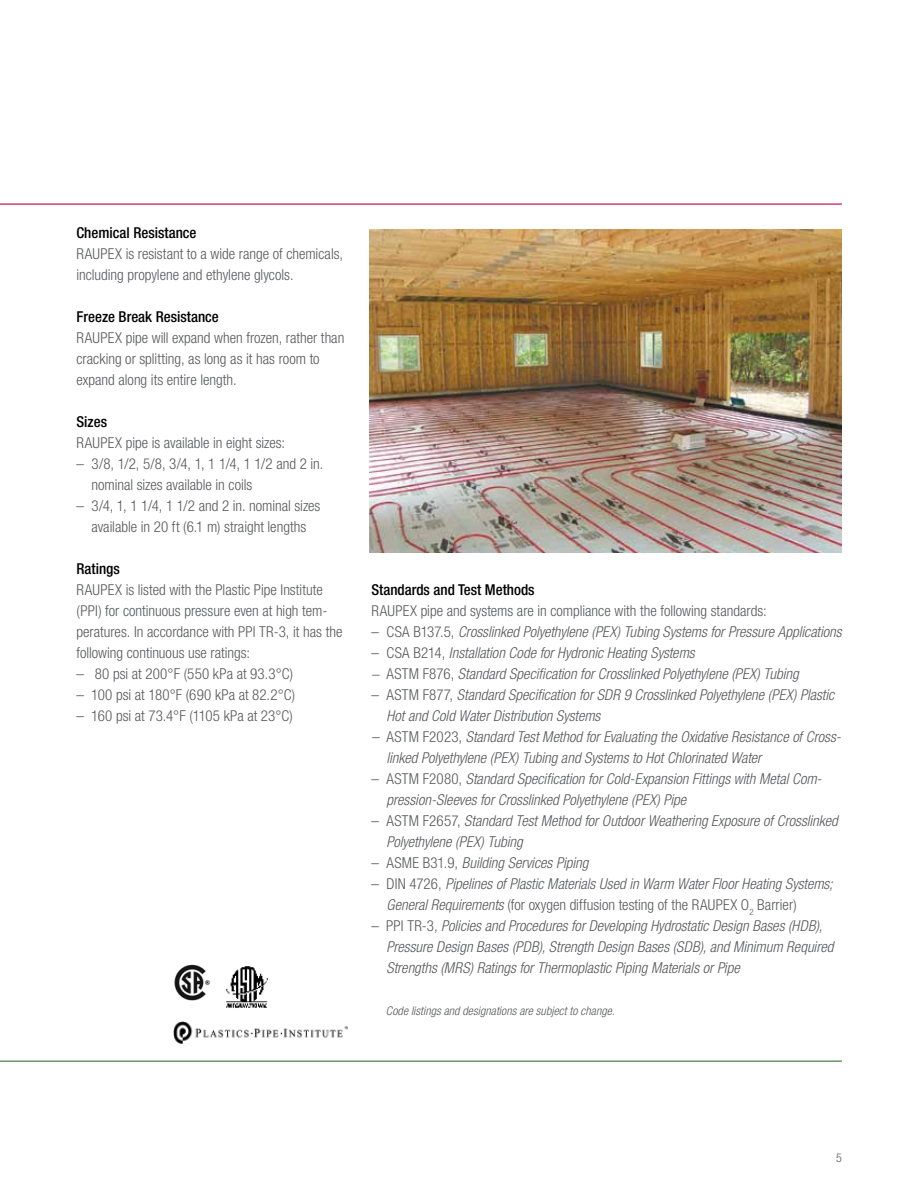
<style>
.page{position:relative;width:918px;height:1188px;background:#fff}
.page>*{position:absolute;margin:0;border:0;box-sizing:border-box;transform-origin:0 0}
.t1{font:italic 300 condensed 15px/21px "Helvetica Neue LT Com";color:#58595b}
.t2{font:300 condensed 15px/21px "Helvetica Neue LT Com";color:#58595b}
.t3{font:500 condensed 15px "Helvetica Neue LT Com";color:#000}
.t4{font:italic 300 condensed 12px "Helvetica Neue LT Com";letter-spacing:.005em;color:#58595b}
.t5{font:300 condensed 12px "Helvetica Neue LT Com";color:#58595b}
.s1{font-style:normal}
</style>
<div class="page">
<hr style="left:0;top:203px;width:842px;height:2px;background:#d13f76">
<hr style="left:0;top:1060px;width:842px;height:2px;background:#699667">
<img style="left:370px;top:230px;width:471px;height:323px">
<img style="left:226px;top:966px;width:42px;height:42px">
<img style="left:174px;top:964px;width:37px;height:37px">
<img style="left:173px;top:1021px;width:175px;height:22px">
<p class="t3" style="left:77px;top:224px;width:121px">Chemical Resistance</p>
<p class="t2" style="left:77px;top:243px;width:268px">RAUPEX is resistant to a wide range of chemicals, including propylene and ethylene glycols.</p>
<p class="t3" style="left:77px;top:308px;width:144px">Freeze Break Resistance</p>
<p class="t2" style="left:77px;top:327px;width:269px">RAUPEX pipe will expand when frozen, rather than cracking or splitting, as long as it has room to expand along its entire length.</p>
<p class="t3" style="left:77px;top:413px;width:32px">Sizes</p>
<p class="t2" style="left:77px;top:432px;width:210px">RAUPEX pipe is available in eight sizes:</p>
<p class="t2" style="left:92px;top:453px;width:233px;text-indent:-15px">– 3/8, 1/2, 5/8, 3/4, 1, 1 1/4, 1 1/2 and 2 in. nominal sizes available in coils</p>
<p class="t2" style="left:77px;top:495px;width:245px;text-align:center">– 3/4, 1, 1 1/4, 1 1/2 and 2 in. nominal sizes available in 20 ft (6.1 m) straight lengths</p>
<p class="t3" style="left:77px;top:560px;width:45px">Ratings</p>
<p class="t2" style="left:77px;top:579px;width:267px">RAUPEX is listed with the Plastic Pipe Institute (PPI) for continuous pressure even at high tem&shy;peratures. In accordance with PPI TR-3, it has the following continuous use ratings:</p>
<p class="t2" style="left:77px;top:663px;width:218px">– 80 psi at 200°F (550 kPa at 93.3°C)</p>
<p class="t2" style="left:77px;top:684px;width:220px">– 100 psi at 180°F (690 kPa at 82.2°C)</p>
<p class="t2" style="left:77px;top:705px;width:218px">– 160 psi at 73.4°F (1105 kPa at 23°C)</p>
<p class="t3" style="left:372px;top:581px;width:165px">Standards and Test Methods</p>
<p class="t2" style="left:372px;top:600px;width:397px">RAUPEX pipe and systems are in compliance with the following standards:</p>
<p class="t1" style="left:372px;top:621px;width:472px"><span class="s1">– CSA B137.5,</span> Crosslinked Polyethylene (PEX) Tubing Systems for Pressure Applications</p>
<p class="t1" style="left:372px;top:642px;width:429px"><span class="s1">– CSA B214,</span> Installation Code for Hydronic Heating Systems<br><span class="s1">− ASTM F876,</span> Standard Specification for Crosslinked Polyethylene (PEX) Tubing</p>
<p class="t1" style="left:387px;top:684px;width:449px;text-indent:-15px"><span class="s1">– ASTM F877,</span> Standard Specification for SDR 9 Crosslinked Polyethylene (PEX) Plastic<br>Hot and Cold Water Distribution Systems</p>
<p class="t1" style="left:387px;top:726px;width:456px;text-indent:-15px">– <span class="s1">ASTM F2023,</span> Standard Test Method for Evaluating the Oxidative Resistance of Cross&shy;linked Polyethylene (PEX) Tubing and Systems to Hot Chlorinated Water</p>
<p class="t1" style="left:387px;top:768px;width:437px;text-indent:-15px"><span class="s1">– ASTM F2080,</span> Standard Specification for Cold-Expansion Fittings with Metal Com&shy;pression-Sleeves for Crosslinked Polyethylene (PEX) Pipe</p>
<p class="t1" style="left:387px;top:810px;width:453px;text-indent:-15px"><span class="s1">– ASTM F2657,</span> Standard Test Method for Outdoor Weathering Exposure of Crosslinked<br>Polyethylene (PEX) Tubing</p>
<p class="t1" style="left:372px;top:852px;width:218px"><span class="s1">– ASME B31.9,</span> Building Services Piping</p>
<p class="t1" style="left:387px;top:873px;width:448px;text-indent:-15px"><span class="s1">– DIN 4726,</span> Pipelines of Plastic Materials Used in Warm Water Floor Heating Systems;<br>General Requirements <span class="s1">(for oxygen diffusion testing of the RAUPEX O</span><sub>2</sub> <span class="s1">Barrier)</span></p>
<p class="t1" style="left:387px;top:915px;width:448px;text-indent:-15px"><span class="s1">– PPI TR-3,</span> Policies and Procedures for Developing Hydrostatic Design Bases (HDB),<br>Pressure Design Bases (PDB), Strength Design Bases (SDB), and Minimum Required<br>Strengths (MRS) Ratings for Thermoplastic Piping Materials or Pipe</p>
<p class="t4" style="left:386px;top:1004px;width:230px">Code listings and designations are subject to change.</p>
<p class="t5" style="left:836px;top:1151px;width:7px">5</p>
</div>
